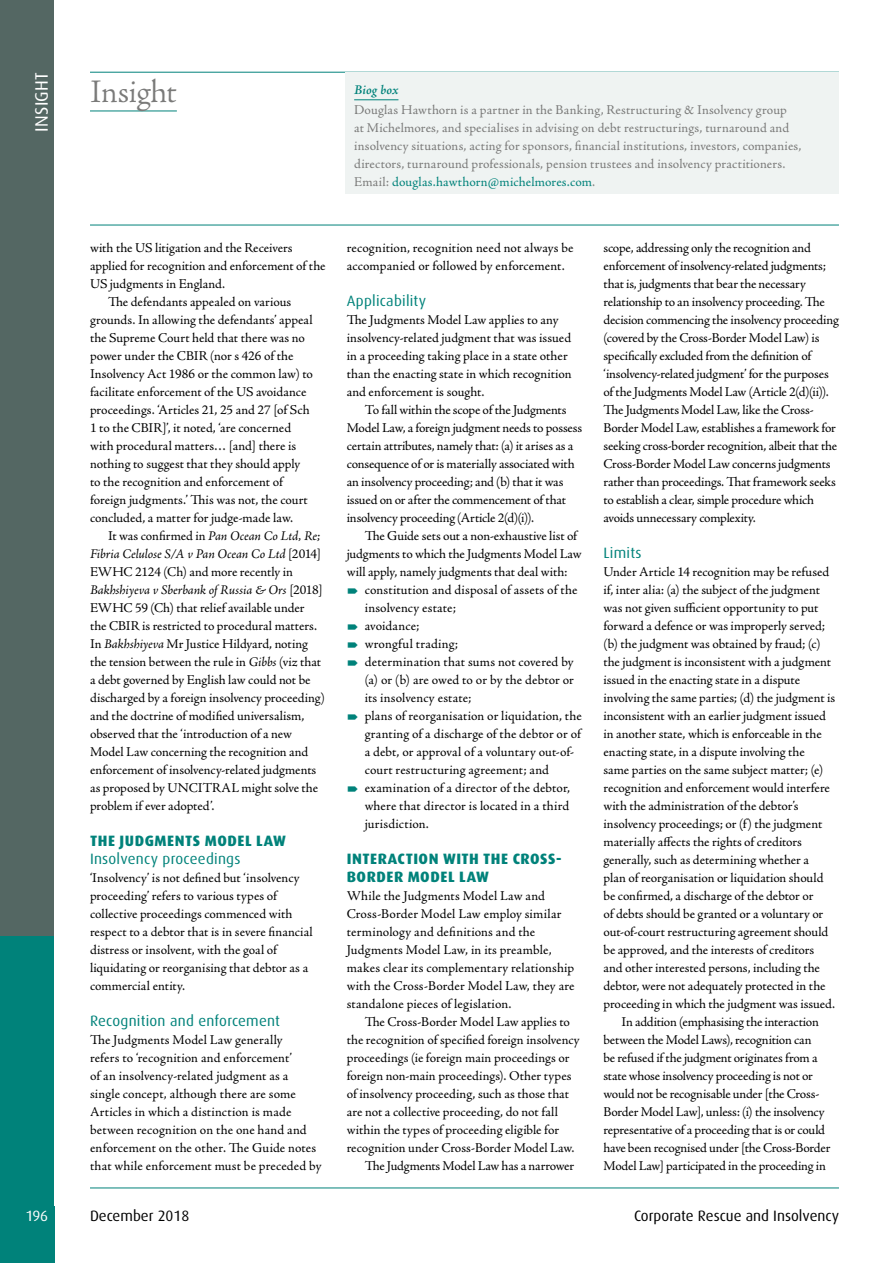
<style>
.page{position:relative;width:893px;height:1263px;background:#fff}
.page>*{position:absolute;margin:0;border:0;box-sizing:border-box;transform-origin:0 0}
.t1{font:300 33px "Adobe Jenson Pro";letter-spacing:-.005em;color:#7a7a79}
.t2{font:18px "Dax";letter-spacing:.015em;color:#fff}
.j-H2{font:15px "Dax";letter-spacing:.015em;color:#00827a}
.j-H1{font:15px/18px "Dax";letter-spacing:.015em;color:#00827a}
.t3{font:15px "Dax";color:#000}
.j-H1-2{font:800 15px/18px "Dax";letter-spacing:.035em;color:#00827a}
.t4{font:15px "Dax";color:#fff}
.j-Para{font:13.5px/18px "Adobe Jenson Pro";letter-spacing:-.01em;color:#000}
.j-PC{font:13.5px/18px "Adobe Jenson Pro";color:#000}
.j-Author_Detail{font:13.5px/18px "Adobe Jenson Pro";letter-spacing:.015em;color:#7a7a79}
.j-Author_Detail_Titl{font:italic 600 13.5px "Adobe Jenson Pro";letter-spacing:.005em;color:#00827a}
.s1{color:#00827a}
.s2{font-style:italic}
.s3{font-weight:800}
</style>
<div class="page">
<hr style="left:90px;top:1188px;width:749px;height:1px;background:#00827a">
<hr style="left:90px;top:72px;width:749px;height:1px;background:#00827a">
<div style="left:0;top:1206px;width:54px;height:57px;background:#00827a"></div>
<hr style="left:90px;top:225px;width:749px;height:1px;background:#00827a">
<div style="left:0;top:0;width:54px;height:936px;background:#546763"></div>
<div style="left:0;top:936px;width:54px;height:270px;background:#00827a"></div>
<hr style="left:90px;top:111px;width:87px;height:1px;background:#00827a">
<div style="left:346px;top:72px;width:493px;height:122px;background:#eff3f2"></div>
<hr style="left:354px;top:100px;width:44px;height:1px;background:#00827a">
<h2 class="t2" style="left:32px;top:132px;width:61px;rotate:-90deg">INSIGHT</h2>
<h1 class="t1" style="left:90px;top:73px;width:88px">Insight</h1>
<p class="j-Author_Detail_Titl" style="left:354px;top:82px;width:46px">Biog box</p>
<p class="j-Author_Detail" style="left:354px;top:101px;width:449px">Douglas Hawthorn is a partner in the Banking, Restructuring &amp; Insolvency group<br>at Michelmores, and specialises in advising on debt restructurings, turnaround and insolvency situations, acting for sponsors, financial institutions, investors, companies, directors, turnaround professionals, pension trustees and insolvency practitioners.<br>Email: <span class="s1">douglas.hawthorn@michelmores.com</span>.</p>
<p class="j-PC" style="left:90px;top:239px;width:237px">with the US litigation and the Receivers applied for recognition and enforcement of the<br>US judgments in England.</p>
<p class="j-Para" style="left:90px;top:293px;width:225px;text-indent:18px">The defendants appealed on various grounds. In allowing the defendants’ appeal the Supreme Court held that there was no power under the CBIR (nor s 426 of the Insolvency Act 1986 or the common law) to facilitate enforcement of the US avoidance proceedings. ‘Articles 21, 25 and 27 [of Sch 1 to the CBIR]’, it noted, ‘are concerned with procedural matters… [and] there is nothing to suggest that they should apply to the recognition and enforcement of foreign judgments.’ This was not, the court concluded, a matter for judge-made law.</p>
<p class="j-Para" style="left:90px;top:527px;width:237px;text-indent:18px">It was confirmed in <span class="s2">Pan Ocean Co Ltd, Re; Fibria Celulose S/A v Pan Ocean Co Ltd</span> [2014] EWHC 2124 (Ch) and more recently in <span class="s2">Bakhshiyeva v Sberbank of Russia &amp; Ors</span> [2018] EWHC 59 (Ch) that relief available under<br>the CBIR is restricted to procedural matters.<br>In <span class="s2">Bakhshiyeva</span> Mr Justice Hildyard, noting the tension between the rule in <span class="s2">Gibbs</span> (viz that a debt governed by English law could not be discharged by a foreign insolvency proceeding) and the doctrine of modified universalism, observed that the ‘introduction of a new Model Law concerning the recognition and enforcement of insolvency-related judgments as proposed by UNCITRAL might solve the problem if ever adopted’.</p>
<p class="j-H1" style="left:90px;top:832px;width:198px"><span class="s3">THE JUDGMENTS MODEL LAW<br></span>Insolvency proceedings</p>
<p class="j-PC" style="left:90px;top:869px;width:224px">‘Insolvency’ is not defined but ‘insolvency proceeding’ refers to various types of collective proceedings commenced with respect to a debtor that is in severe financial distress or insolvent, with the goal of liquidating or reorganising that debtor as a commercial entity.</p>
<p class="j-H2" style="left:90px;top:1013px;width:192px">Recognition and enforcement</p>
<p class="j-PC" style="left:90px;top:1031px;width:233px">The Judgments Model Law generally<br>refers to ‘recognition and enforcement’<br>of an insolvency-related judgment as a single concept, although there are some Articles in which a distinction is made between recognition on the one hand and enforcement on the other. The Guide notes that while enforcement must be preceded by</p>
<p class="j-PC" style="left:347px;top:239px;width:228px">recognition, recognition need not always be accompanied or followed by enforcement.</p>
<p class="j-H2" style="left:347px;top:293px;width:81px">Applicability</p>
<p class="j-PC" style="left:347px;top:311px;width:226px">The Judgments Model Law applies to any insolvency-related judgment that was issued in a proceeding taking place in a state other than the enacting state in which recognition and enforcement is sought.</p>
<p class="j-Para" style="left:347px;top:401px;width:237px;text-indent:18px">To fall within the scope of the Judgments Model Law, a foreign judgment needs to possess certain attributes, namely that: (a) it arises as a consequence of or is materially associated with an insolvency proceeding; and (b) that it was issued on or after the commencement of that insolvency proceeding (Article 2(d)(i)).</p>
<p class="j-Para" style="left:347px;top:527px;width:236px;text-indent:18px">The Guide sets out a non-exhaustive list of judgments to which the Judgments Model Law will apply, namely judgments that deal with:</p>
<p class="j-PC" style="left:365px;top:581px;width:214px">constitution and disposal of assets of the insolvency estate;</p>
<p class="j-PC" style="left:365px;top:617px;width:56px">avoidance;</p>
<p class="j-PC" style="left:365px;top:635px;width:95px">wrongful trading;</p>
<p class="j-PC" style="left:365px;top:653px;width:211px;text-align:justify">determination that sums not covered by (a) or (b) are owed to or by the debtor or its insolvency estate;</p>
<p class="j-PC" style="left:365px;top:707px;width:218px">plans of reorganisation or liquidation, the granting of a discharge of the debtor or of a debt, or approval of a voluntary out-of&shy;court restructuring agreement; and</p>
<p class="j-PC" style="left:365px;top:779px;width:207px;text-align:justify">examination of a director of the debtor, where that director is located in a third jurisdiction.</p>
<p class="j-H1-2" style="left:347px;top:850px;width:216px">INTERACTION WITH THE CROSS-<br>BORDER MODEL LAW</p>
<p class="j-PC" style="left:347px;top:887px;width:229px">While the Judgments Model Law and Cross-Border Model Law employ similar terminology and definitions and the Judgments Model Law, in its preamble, makes clear its complementary relationship with the Cross-Border Model Law, they are standalone pieces of legislation.</p>
<p class="j-Para" style="left:347px;top:1013px;width:234px;text-indent:18px">The Cross-Border Model Law applies to the recognition of specified foreign insolvency proceedings (ie foreign main proceedings or foreign non-main proceedings). Other types of insolvency proceeding, such as those that are not a collective proceeding, do not fall within the types of proceeding eligible for recognition under Cross-Border Model Law.</p>
<p class="j-Para" style="left:365px;top:1157px;width:211px">The Judgments Model Law has a narrower</p>
<p class="j-Para" style="left:603px;top:239px;width:237px">scope, addressing only the recognition and enforcement of insolvency-related judgments; that is, judgments that bear the necessary relationship to an insolvency proceeding. The decision commencing the insolvency proceeding (covered by the Cross-Border Model Law) is specifically excluded from the definition of ‘insolvency-related judgment’ for the purposes of the Judgments Model Law (Article 2(d)(ii)).<br>The Judgments Model Law, like the Cross-Border Model Law, establishes a framework for seeking cross-border recognition, albeit that the Cross-Border Model Law concerns judgments rather than proceedings. That framework seeks to establish a clear, simple procedure which avoids unnecessary complexity.</p>
<p class="j-H2" style="left:603px;top:545px;width:40px">Limits</p>
<p class="j-PC" style="left:603px;top:563px;width:233px">Under Article 14 recognition may be refused if, inter alia: (a) the subject of the judgment was not given sufficient opportunity to put forward a defence or was improperly served; (b) the judgment was obtained by fraud; (c) the judgment is inconsistent with a judgment issued in the enacting state in a dispute involving the same parties; (d) the judgment is inconsistent with an earlier judgment issued in another state, which is enforceable in the enacting state, in a dispute involving the<br>same parties on the same subject matter; (e) recognition and enforcement would interfere with the administration of the debtor’s insolvency proceedings; or (f) the judgment materially affects the rights of creditors generally, such as determining whether a<br>plan of reorganisation or liquidation should be confirmed, a discharge of the debtor or<br>of debts should be granted or a voluntary or out-of-court restructuring agreement should be approved, and the interests of creditors and other interested persons, including the debtor, were not adequately protected in the proceeding in which the judgment was issued.</p>
<p class="j-Para" style="left:603px;top:1013px;width:228px;text-indent:18px">In addition (emphasising the interaction between the Model Laws), recognition can<br>be refused if the judgment originates from a state whose insolvency proceeding is not or would not be recognisable under [the Cross-Border Model Law], unless: (i) the insolvency representative of a proceeding that is or could have been recognised under [the Cross-Border Model Law] participated in the proceeding in</p>
<p class="t4" style="left:25px;top:1207px;width:24px">196</p>
<p class="t3" style="left:90px;top:1207px;width:101px">December 2018</p>
<p class="t3" style="left:634px;top:1207px;width:206px">Corporate Rescue and Insolvency</p>
</div>
